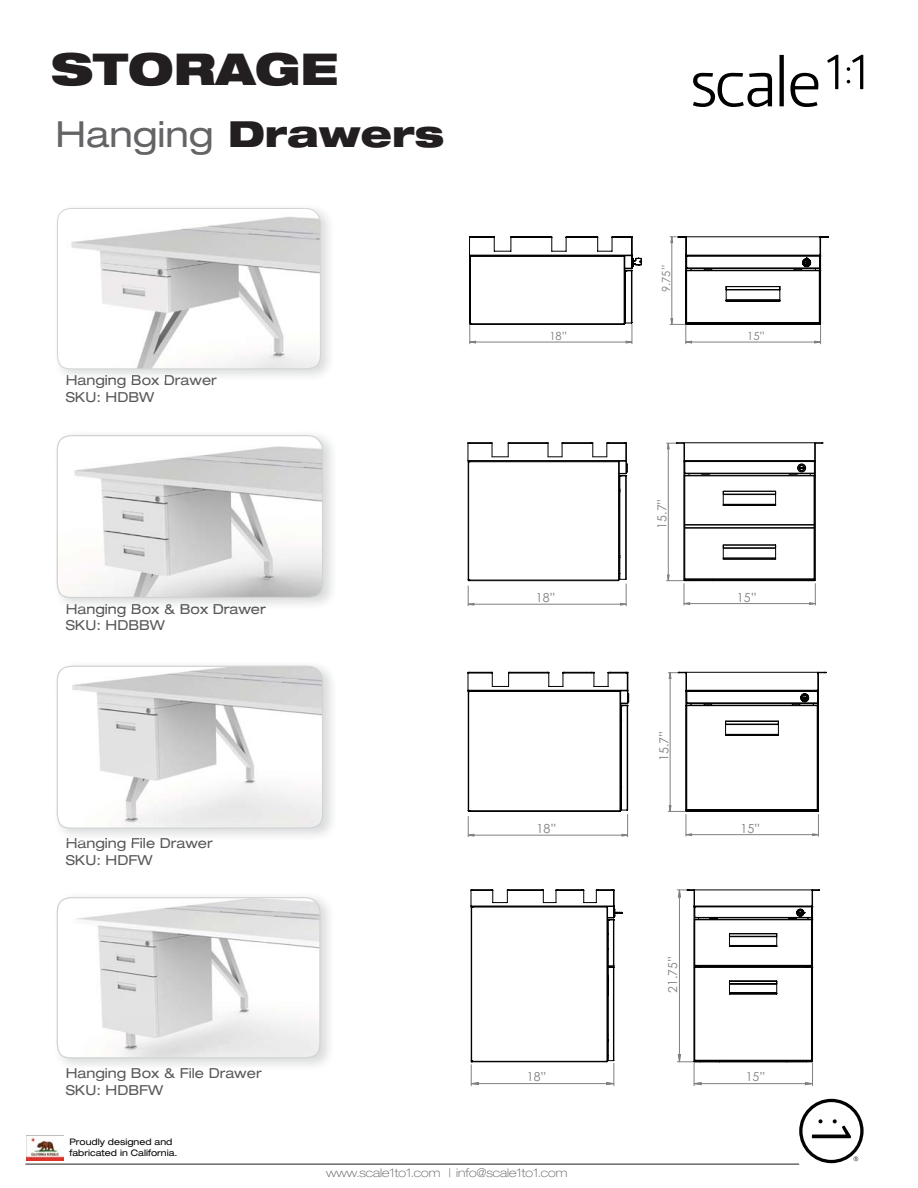
<style>
.page{position:relative;width:918px;height:1188px;background:#fff}
.page>*{position:absolute;margin:0;border:0;box-sizing:border-box;transform-origin:0 0}
.t1{font:900 expanded 43.95px "Helvetica Neue LT Std";color:#231f20}
.t2{font:expanded 36px "Helvetica Neue LT Std";color:#636466}
.t3{font:expanded 13.8px "Helvetica Neue LT Std";color:#58595b}
.t4{font:expanded 13.8px "Helvetica Neue LT Std";color:#57585a}
.t5{font:12.45px "Century Gothic";color:#808080}
.t6{font:12.3px "Century Gothic";color:#808080}
.t7{font:100 expanded 12px "Helvetica Neue LT Std";color:#58595b}
.t8{font:11.25px "Century Gothic";color:#808080}
.t9{font:expanded 9px/10.5px "Helvetica Neue LT Std";color:#010202}
.s1{font-weight:900;color:#231f20}
.s2{color:#57585a}
</style>
<div class="page">
<svg style="left:57px;top:207px;width:265px;height:163px"></svg>
<svg style="left:56px;top:663px;width:269px;height:167px"></svg>
<svg style="left:56px;top:895px;width:266px;height:165px"></svg>
<svg style="left:56px;top:433px;width:269px;height:167px"></svg>
<svg style="left:469px;top:236px;width:360px;height:108px"></svg>
<svg style="left:468px;top:671px;width:359px;height:167px"></svg>
<svg style="left:471px;top:1063px;width:144px;height:23px"></svg>
<svg style="left:693px;top:1063px;width:120px;height:23px"></svg>
<svg style="left:471px;top:889px;width:349px;height:174px"></svg>
<svg style="left:467px;top:442px;width:161px;height:164px"></svg>
<svg style="left:667px;top:442px;width:157px;height:163px"></svg>
<hr style="left:723px;top:548px;width:53px;height:1px;background:#010202">
<hr style="left:723px;top:558px;width:53px;height:1px;background:#010202">
<hr style="left:685px;top:525px;width:130px;height:1px;background:#010202">
<hr style="left:685px;top:527px;width:130px;height:1px;background:#010202">
<hr style="left:685px;top:524px;width:130px;height:1px;background:#010202">
<hr style="left:685px;top:528px;width:130px;height:1px;background:#010202">
<svg style="left:799px;top:1099px;width:65px;height:64px"></svg>
<img style="left:26px;top:1135px;width:37px;height:25px">
<hr style="left:25px;top:1164px;width:774px;height:1px;background:#231f20">
<svg style="left:693px;top:55px;width:170px;height:52px"></svg>
<h1 class="t1" style="left:51px;top:54px;width:289px">STORAGE</h1>
<h2 class="t2" style="left:56px;top:121px;width:390px">Hanging <span class="s1">Drawers</span></h2>
<p class="t4" style="left:66px;top:375px;width:153px">Hanging Box Drawer</p>
<p class="t3" style="left:66px;top:392px;width:90px">SKU: HDBW</p>
<p class="t4" style="left:66px;top:604px;width:202px">Hanging Box &amp; Box Drawer</p>
<p class="t3" style="left:66px;top:620px;width:101px">SKU: HDBBW</p>
<p class="t3" style="left:66px;top:838px;width:149px">Hang<span class="s2">i</span>ng Fi<span class="s2">l</span>e Drawer</p>
<p class="t3" style="left:66px;top:855px;width:88px">SKU: HDFW</p>
<p class="t3" style="left:66px;top:1068px;width:197px">Hanging Box &amp; File Drawer</p>
<p class="t3" style="left:66px;top:1085px;width:99px">SKU: HDBFW</p>
<p class="t9" style="left:69px;top:1138px;width:110px">Proudly designed and fabricated in California.</p>
<p class="t8" style="left:549px;top:330px;width:19px">18”</p>
<p class="t5" style="left:536px;top:591px;width:21px">18”</p>
<p class="t5" style="left:537px;top:822px;width:21px">18”</p>
<p class="t6" style="left:527px;top:1070px;width:21px">18”</p>
<p class="t7" style="left:326px;top:1168px;width:243px">www.scale1to1.com | info@scale1to1.com</p>
<p class="t8" style="left:660px;top:292px;width:29px;rotate:-90deg">9.75”</p>
<p class="t8" style="left:747px;top:330px;width:19px">15”</p>
<p class="t5" style="left:655px;top:529px;width:32px;rotate:-90deg">15.7”</p>
<p class="t5" style="left:657px;top:761px;width:32px;rotate:-90deg">15.7”</p>
<p class="t6" style="left:666px;top:993px;width:38px;rotate:-90deg">21.75”</p>
<p class="t5" style="left:737px;top:590px;width:21px">15”</p>
<p class="t5" style="left:740px;top:821px;width:21px">15”</p>
<p class="t6" style="left:746px;top:1070px;width:21px">15”</p>
</div>
